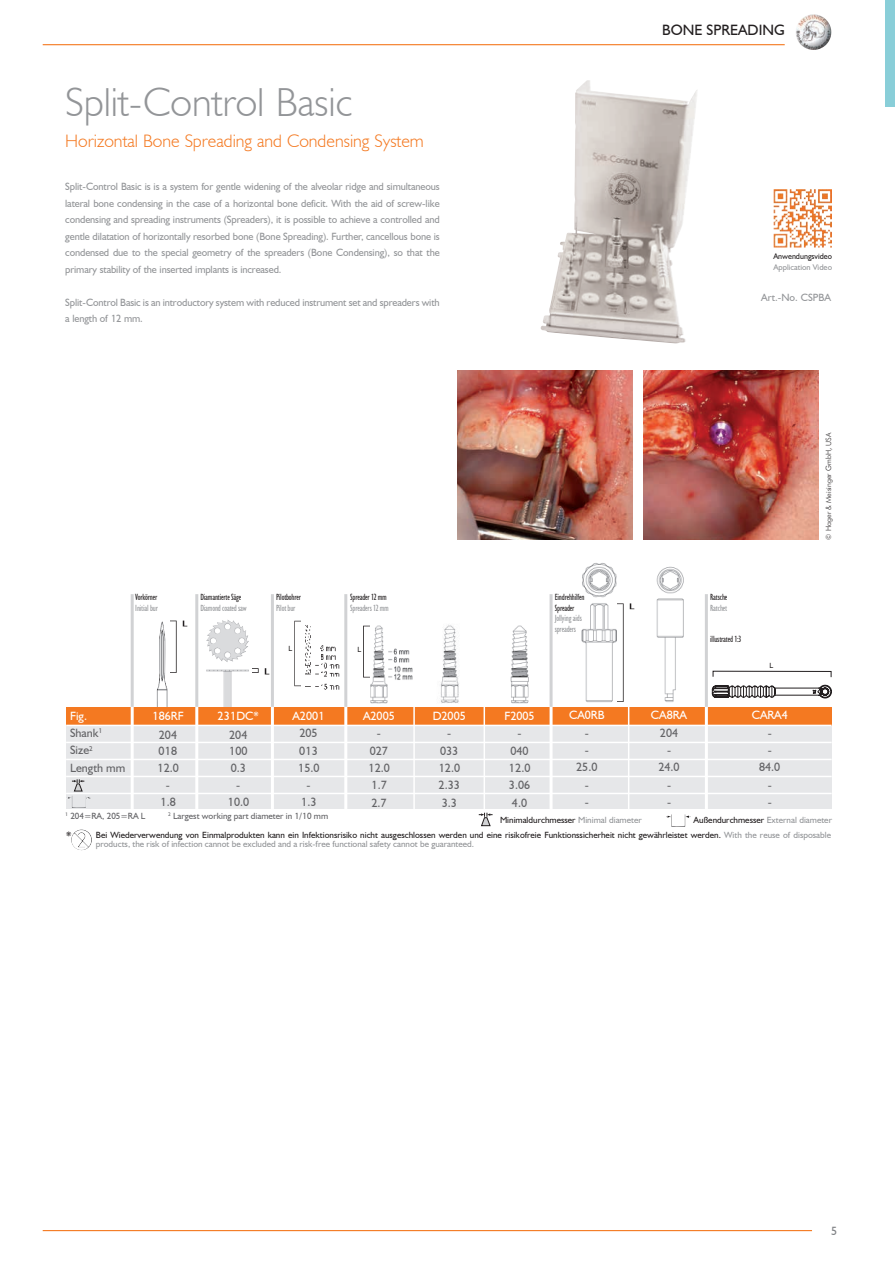
<style>
.page{position:relative;width:895px;height:1263px;background:#fff}
.page>*{position:absolute;margin:0;border:0;box-sizing:border-box;transform-origin:0 0}
.t1{font:300 40.5px "Humanist 521 BT";color:#939598}
.t2{font:300 18px "Humanist 521 BT";color:#f47921}
.t3{font:15px "Humanist 521 BT";color:#231f20}
.t4{font:12px/17.4px "Humanist 521 BT";color:#636366;text-align:center}
.t5{font:12px "Humanist 521 BT";color:#fff}
.t6{font:12px "Humanist 521 BT";color:#808285}
.t7{font:10.5px/16.5px "Humanist 521 BT";letter-spacing:-.01em;color:#939598;text-align:justify}
.t8{font:9px/15.1px "Humanist 521 BT";color:#231f20;text-align:right}
.t9{font:9px "Humanist 521 BT";color:#939598}
.t10{font:condensed 9px/10.5px "Humanist 521 BT";letter-spacing:-.02em;color:#231f20;scale:.93 1}
.t11{font:condensed 9px/10.5px "Humanist 521 BT";letter-spacing:-.02em;color:#939598;scale:.93 1}
.t12{font:9px "Humanist 521 BT";color:#636366}
.t13{font:8.25px "Humanist 521 BT";color:#939598}
.t14{font:8.25px "Humanist 521 BT";color:#231f20;scale:.96 1}
.t15{font:7.5px "Humanist 521 BT";color:#231f20}
.t16{font:300 7.35px "Futura BT";color:#231f20}
.s1{color:#fff}
.s2{color:#939598}
.s3{font-size:12px}
</style>
<div class="page">
<svg style="left:805px;top:14px;width:8px;height:3px"></svg>
<hr style="left:43px;top:44px;width:741px;height:1px;background:#f47921">
<hr style="left:43px;top:1230px;width:768px;height:1px;background:#f47921">
<div style="left:885px;top:0;width:9px;height:106px;background:#89ced8"></div>
<img style="left:540px;top:80px;width:157px;height:263px">
<img style="left:773px;top:189px;width:58px;height:52px">
<img style="left:581px;top:563px;width:37px;height:139px">
<img style="left:656px;top:566px;width:28px;height:136px">
<svg style="left:712px;top:685px;width:119px;height:13px"></svg>
<div style="left:712px;top:671px;width:119px;height:6px;border:1px solid #231f20"></div>
<img style="left:370px;top:625px;width:43px;height:79px">
<img style="left:440px;top:624px;width:19px;height:79px">
<img style="left:510px;top:625px;width:19px;height:79px">
<img style="left:206px;top:620px;width:21px;height:42px">
<img style="left:252px;top:668px;width:18px;height:7px">
<img style="left:157px;top:621px;width:10px;height:86px">
<img style="left:171px;top:620px;width:17px;height:53px">
<img style="left:305px;top:625px;width:35px;height:65px">
<div style="left:66px;top:725px;width:765px;height:84px;background:#e6e7e9"></div>
<div style="left:66px;top:707px;width:765px;height:18px;background:#f47921"></div>
<hr style="left:66px;top:725px;width:765px;height:1px;background:#fff">
<hr style="left:66px;top:742px;width:765px;height:1px;background:#fff">
<hr style="left:66px;top:759px;width:765px;height:1px;background:#fff">
<hr style="left:66px;top:776px;width:765px;height:1px;background:#fff">
<hr style="left:66px;top:793px;width:765px;height:1px;background:#fff">
<img style="left:294px;top:620px;width:7px;height:67px">
<hr style="left:413px;top:707px;width:2px;height:102px;background:#fff">
<hr style="left:483px;top:707px;width:2px;height:102px;background:#fff">
<hr style="left:627px;top:707px;width:2px;height:102px;background:#fff">
<hr style="left:131px;top:707px;width:3px;height:102px;background:#fff">
<hr style="left:195px;top:707px;width:3px;height:102px;background:#fff">
<hr style="left:344px;top:707px;width:3px;height:102px;background:#fff">
<hr style="left:549px;top:707px;width:3px;height:102px;background:#fff">
<hr style="left:704px;top:707px;width:3px;height:102px;background:#fff">
<hr style="left:271px;top:707px;width:3px;height:102px;background:#fff">
<hr style="left:131px;top:594px;width:3px;height:113px;background:#d1d2d4">
<hr style="left:195px;top:594px;width:3px;height:113px;background:#d1d2d4">
<hr style="left:344px;top:594px;width:3px;height:113px;background:#d1d2d4">
<hr style="left:549px;top:594px;width:3px;height:113px;background:#d1d2d4">
<hr style="left:704px;top:594px;width:3px;height:113px;background:#d1d2d4">
<hr style="left:271px;top:594px;width:3px;height:113px;background:#d1d2d4">
<img style="left:68px;top:796px;width:23px;height:12px">
<svg style="left:478px;top:813px;width:14px;height:13px"></svg>
<img style="left:666px;top:814px;width:24px;height:13px">
<svg style="left:72px;top:779px;width:12px;height:12px"></svg>
<img style="left:71px;top:830px;width:21px;height:20px">
<img style="left:363px;top:625px;width:7px;height:53px">
<img style="left:618px;top:603px;width:17px;height:110px">
<img style="left:457px;top:371px;width:175px;height:169px">
<img style="left:643px;top:371px;width:175px;height:169px">
<h1 class="t1" style="left:65px;top:87px;width:288px">Split-Control Basic</h1>
<h2 class="t2" style="left:65px;top:134px;width:360px">Horizontal Bone Spreading and Condensing System</h2>
<p class="t7" style="left:65px;top:180px;width:376px">Split-Control Basic is is a system for gentle widening of the alveolar ridge and simultaneous lateral bone condensing in the case of a horizontal bone deficit. With the aid of screw-like condensing and spreading instruments (Spreaders), it is possible to achieve a controlled and gentle dilatation of horizontally resorbed bone (Bone Spreading). Further, cancellous bone is condensed due to the special geometry of the spreaders (Bone Condensing), so that the primary stability of the inserted implants is increased.</p>
<p class="t7" style="left:65px;top:295px;width:376px">Split-Control Basic is an introductory system with reduced instrument set and spreaders with a length of 12 mm.</p>
<p class="t10" style="left:135px;top:593px;width:25px">Vorkörner</p>
<p class="t11" style="left:135px;top:604px;width:26px">Initial bur</p>
<p class="t10" style="left:200px;top:593px;width:46px">Diamantierte Säge</p>
<p class="t11" style="left:200px;top:604px;width:51px">Diamond coated saw</p>
<p class="t10" style="left:276px;top:593px;width:28px">Pilotbohrer</p>
<p class="t11" style="left:276px;top:604px;width:22px">Pilot bur</p>
<p class="t15" style="left:288px;top:646px;width:5px">L</p>
<p class="t4" style="left:70px;top:708px;width:57px;text-align:left"><span class="s1">Fig.<br></span>Shank<sup>1<br></sup>Size<sup>2<br></sup>Length mm</p>
<p class="t5" style="left:152px;top:711px;width:33px">186RF</p>
<p class="t4" style="left:157px;top:727px;width:23px;line-height:17px">204<br>018<br>12.0 -<br>1.8</p>
<p class="t5" style="left:217px;top:711px;width:43px">231DC*</p>
<p class="t4" style="left:227px;top:727px;width:23px;line-height:17px">204<br>100<br>0.3 -<br>10.0</p>
<p class="t5" style="left:292px;top:711px;width:34px">A2001</p>
<p class="t4" style="left:297px;top:726px;width:23px">205<br>013<br>15.0 -<br>1.3</p>
<p class="t10" style="left:350px;top:593px;width:41px">Spreader 12 mm</p>
<p class="t11" style="left:350px;top:604px;width:43px">Spreaders 12 mm</p>
<p class="t15" style="left:357px;top:647px;width:5px">L</p>
<p class="t5" style="left:363px;top:711px;width:33px">A2005</p>
<p class="t4" style="left:368px;top:726px;width:23px">-<br>027<br>12.0<br>1.7<br>2.7</p>
<p class="t5" style="left:432px;top:711px;width:35px">D2005</p>
<p class="t4" style="left:438px;top:726px;width:23px">-<br>033<br>12.0<br>2.33<br>3.3</p>
<p class="t10" style="left:554px;top:593px;width:34px">Eindrehhilfen<br>Spreader</p>
<p class="t11" style="left:554px;top:614px;width:31px">Jollying aids spreaders</p>
<p class="t5" style="left:504px;top:711px;width:32px">F2005</p>
<p class="t4" style="left:508px;top:726px;width:23px">-<br>040<br>12.0<br>3.06<br>4.0</p>
<p class="t5" style="left:569px;top:711px;width:37px">CA0RB</p>
<p class="t4" style="left:576px;top:725px;width:23px">-<br>-<br>25.0 -<br>-</p>
<h3 class="t3" style="left:662px;top:25px;width:124px">BONE SPREADING</h3>
<p class="t14" style="left:773px;top:254px;width:62px">Anwendungsvideo</p>
<p class="t13" style="left:773px;top:265px;width:60px">Application Video</p>
<p class="t7" style="left:761px;top:290px;width:71px">Art.-No. CSPBA</p>
<p class="t5" style="left:650px;top:711px;width:38px">CA8RA</p>
<p class="t4" style="left:658px;top:725px;width:23px">204 -<br>24.0 -<br>-</p>
<p class="t10" style="left:710px;top:593px;width:20px">Ratsche</p>
<p class="t11" style="left:710px;top:604px;width:20px">Ratchet</p>
<p class="t10" style="left:710px;top:635px;width:35px">illustrated 1:3</p>
<p class="t15" style="left:769px;top:663px;width:5px">L</p>
<p class="t5" style="left:751px;top:711px;width:38px">CARA4</p>
<p class="t4" style="left:759px;top:725px;width:23px">-<br>-<br>84.0 -<br>-</p>
<p class="t16" style="left:825px;top:539px;width:108px;rotate:-90deg">© Hager &amp; Meisinger GmbH, USA</p>
<p class="t12" style="left:65px;top:812px;width:82px"><sup>1</sup> 204=RA, 205=RA L</p>
<p class="t12" style="left:168px;top:812px;width:161px"><sup>2</sup> Largest working part diameter in 1/10 mm</p>
<p class="t8" style="left:66px;top:813px;width:767px">Außendurchmesser <span class="s2">External diameter<br></span><span class="s3">*</span> Bei Wiederverwendung von Einmalprodukten kann ein Infektionsrisiko nicht ausgeschlossen werden und eine risikofreie Funktionssicherheit nicht gewährleistet werden. <span class="s2">With the reuse of disposable</span></p>
<p class="t9" style="left:96px;top:840px;width:380px">products, the risk of infection cannot be excluded and a risk-free functional safety cannot be guaranteed.</p>
<p class="t8" style="left:500px;top:813px;width:143px">Minimaldurchmesser <span class="s2">Minimal diameter</span></p>
<p class="t6" style="left:831px;top:1226px;width:8px">5</p>
</div>
